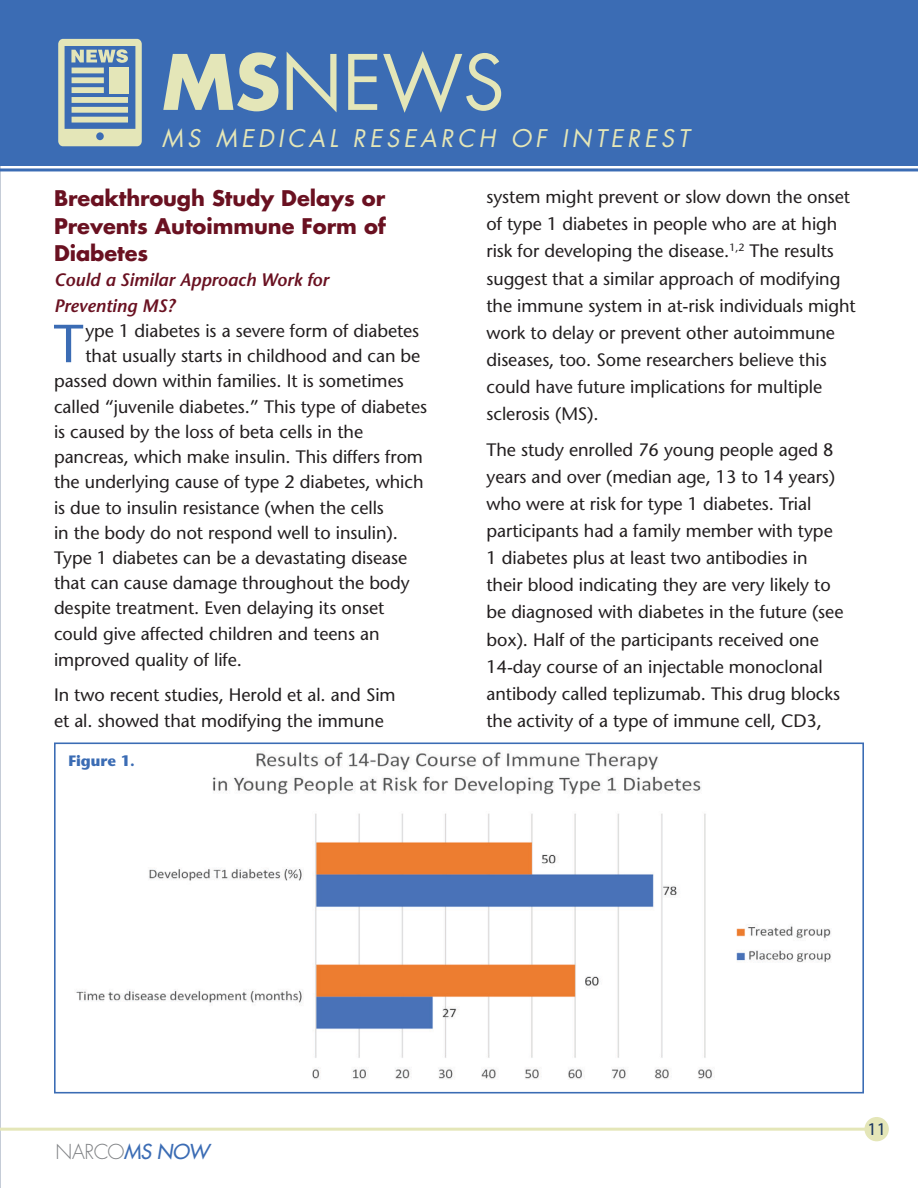
<style>
.page{position:relative;width:918px;height:1188px;background:#fff}
.page>*{position:absolute;margin:0;border:0;box-sizing:border-box;transform-origin:0 0}
.t1{font:74.25px "Futura";color:#e4e6b8}
.Text{font:53.55px "Stone Sans";color:#3b6cb4}
.t2{font:italic 23.7px "Futura";letter-spacing:.17em;color:#e4e6b8}
.NEWS_Heads{font:700 21px/27.5px "Futura";letter-spacing:-.005em;color:#6a1121;text-align:justify}
.t3{font:300 20.1px "Futura";letter-spacing:-.025em;color:#808285}
.Text-2{font:18px/27.2px "Stone Sans";letter-spacing:-.005em;color:#231f20}
.Text-3{font:italic 600 18px/25.5px "Stone Sans";letter-spacing:-.005em;color:#6a1121}
.t4{font:18px "Myriad Pro";color:#18345e}
.Table_Head{font:700 15px "Stone Sans";color:#3b6cb4}
.s1{font-weight:700}
.s2{font-weight:400;font-style:italic;color:#3b6cb4}
</style>
<div class="page">
<div style="left:0;top:0;width:918px;height:165px;background:#3b6cb4"></div>
<hr style="left:0;top:168px;width:918px;height:3px;background:#3b6cb4">
<svg style="left:58px;top:39px;width:84px;height:107px"></svg>
<div style="left:72px;top:68px;width:32px;height:5px;background:#e4e6b8"></div>
<div style="left:72px;top:77px;width:32px;height:6px;background:#e4e6b8"></div>
<div style="left:72px;top:87px;width:32px;height:6px;background:#e4e6b8"></div>
<div style="left:72px;top:97px;width:56px;height:6px;background:#e4e6b8"></div>
<div style="left:72px;top:107px;width:56px;height:6px;background:#e4e6b8"></div>
<div style="left:72px;top:117px;width:56px;height:6px;background:#e4e6b8"></div>
<div style="left:109px;top:67px;width:19px;height:27px;background:#e4e6b8"></div>
<div style="left:54px;top:742px;width:810px;height:351px;border:2px solid #3b6cb4"></div>
<img style="left:76px;top:752px;width:755px;height:328px">
<hr style="left:0;top:1128px;width:877px;height:3px;background:#e4e6b8">
<div style="left:864px;top:1117px;width:25px;height:24px;background:#e4e6b8;border-radius:50%"></div>
<p class="t1" style="left:162px;top:32px;width:344px"><span class="s1">MS</span>NEWS</p>
<p class="t2" style="left:162px;top:121px;width:529px">MS MEDICAL RESEARCH OF INTEREST</p>
<p class="NEWS_Heads" style="left:54px;top:184px;width:334px">Breakthrough Study Delays or Prevents Autoimmune Form of Diabetes</p>
<p class="Text-3" style="left:54px;top:267px;width:276px">Could a Similar Approach Work for<br>Preventing MS?</p>
<p class="Text" style="left:54px;top:311px;width:31px">T</p>
<p class="Text-2" style="left:85px;top:317px;width:335px">ype 1 diabetes is a severe form of diabetes</p>
<p class="Text-2" style="left:85px;top:342px;width:336px">that usually starts in childhood and can be</p>
<p class="Text-2" style="left:54px;top:367px;width:351px">passed down within families. It is sometimes</p>
<p class="Text-2" style="left:54px;top:393px;width:375px">called “juvenile diabetes.” This type of diabetes</p>
<p class="Text-2" style="left:54px;top:418px;width:311px">is caused by the loss of beta cells in the</p>
<p class="Text-2" style="left:54px;top:443px;width:371px">pancreas, which make insulin. This differs from</p>
<p class="Text-2" style="left:54px;top:468px;width:371px">the underlying cause of type 2 diabetes, which</p>
<p class="Text-2" style="left:54px;top:494px;width:331px">is due to insulin resistance (when the cells</p>
<p class="Text-2" style="left:54px;top:519px;width:346px">in the body do not respond well to insulin).</p>
<p class="Text-2" style="left:54px;top:544px;width:355px">Type 1 diabetes can be a devastating disease</p>
<p class="Text-2" style="left:54px;top:569px;width:357px">that can cause damage throughout the body</p>
<p class="Text-2" style="left:54px;top:594px;width:332px">despite treatment. Even delaying its onset</p>
<p class="Text-2" style="left:54px;top:620px;width:327px">could give affected children and teens an</p>
<p class="Text-2" style="left:54px;top:646px;width:190px">improved quality of life.</p>
<p class="Text-2" style="left:54px;top:681px;width:343px;line-height:26.1px">In two recent studies, Herold et al. and Sim et al. showed that modifying the immune</p>
<p class="Table_Head" style="left:68px;top:751px;width:68px">Figure 1.</p>
<p class="Text-2" style="left:486px;top:183px;width:371px">system might prevent or slow down the onset of type 1 diabetes in people who are at high risk for developing the disease.<sup>1,2</sup> The results suggest that a similar approach of modifying the immune system in at-risk individuals might work to delay or prevent other autoimmune diseases, too. Some researchers believe this could have future implications for multiple sclerosis (MS).</p>
<p class="Text-2" style="left:486px;top:436px;width:358px">The study enrolled 76 young people aged 8 years and over (median age, 13 to 14 years) who were at risk for type 1 diabetes. Trial participants had a family member with type 1 diabetes plus at least two antibodies in their blood indicating they are very likely to be diagnosed with diabetes in the future (see box). Half of the participants received one 14-day course of an injectable monoclonal antibody called teplizumab. This drug blocks the activity of a type of immune cell, CD3,</p>
<p class="t3" style="left:55px;top:1139px;width:155px">NARCO<span class="s2">MS NOW</span></p>
<p class="t4" style="left:867px;top:1117px;width:20px">11</p>
</div>
